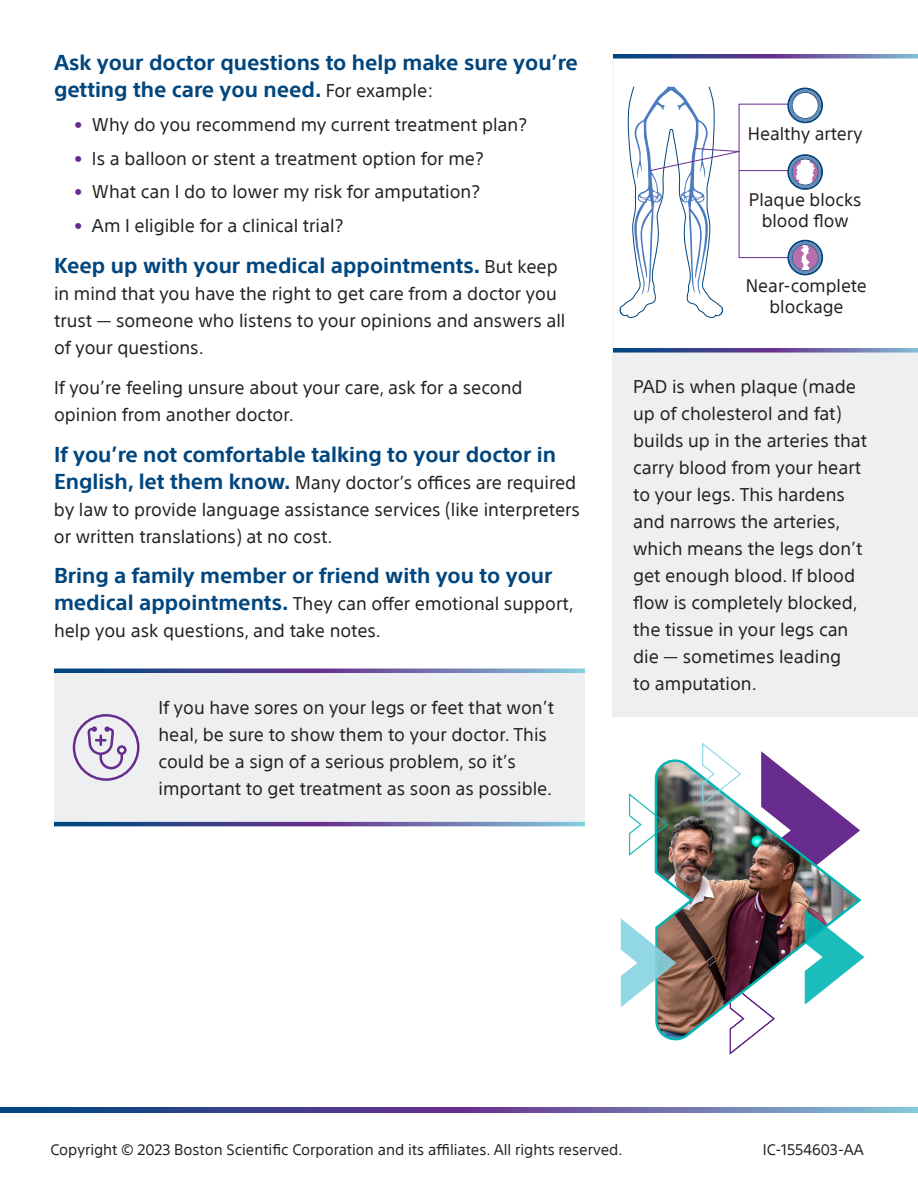
<style>
.page{position:relative;width:918px;height:1188px;background:#fff}
.page>*{position:absolute;margin:0;border:0;box-sizing:border-box;transform-origin:0 0}
.t1{font:700 21px/27px "SST";color:#00467e}
.body{font:18px/27px "SST";color:#231f20}
.body_-_bold_blue_first_sentence{font:18px/27px "SST";color:#231f20}
.body_-_bold_blue_first_sentence_before_b{font:18px "SST";color:#231f20}
.t2{font:17.7px/21.1px "SST";color:#231f20;text-align:center}
.t3{font:15px "SST";color:#231f20}
.s1{color:#672c8e}
</style>
<div class="page">
<svg style="left:0;top:1107px;width:918px;height:6px;background:#545c9d"></svg>
<hr style="left:613px;top:54px;width:1px;height:296px;background:#edeff1">
<div style="left:613px;top:353px;width:305px;height:364px;background:#edeff1"></div>
<hr style="left:739px;top:170px;width:53px;height:1px;background:#672c8e">
<svg style="left:787px;top:88px;width:36px;height:35px"></svg>
<svg style="left:787px;top:154px;width:36px;height:36px"></svg>
<svg style="left:787px;top:240px;width:36px;height:35px"></svg>
<svg style="left:619px;top:86px;width:121px;height:232px"></svg>
<svg style="left:613px;top:54px;width:305px;height:4px"></svg>
<svg style="left:613px;top:348px;width:305px;height:5px;background:#6067a3"></svg>
<div style="left:54px;top:673px;width:531px;height:149px;background:#edeff1"></div>
<svg style="left:54px;top:669px;width:531px;height:4px;background:#535d9d"></svg>
<svg style="left:54px;top:822px;width:531px;height:4px;background:#535d9d"></svg>
<div style="left:73px;top:714px;width:67px;height:67px;border:2px solid #672c8e;border-radius:50%"></div>
<svg style="left:87px;top:726px;width:40px;height:43px"></svg>
<img style="left:654px;top:759px;width:47px;height:282px">
<img style="left:701px;top:742px;width:163px;height:313px">
<svg style="left:628px;top:792px;width:41px;height:65px"></svg>
<svg style="left:621px;top:918px;width:55px;height:89px"></svg>
<h3 class="t1" style="left:54px;top:49px;width:525px">Ask your doctor questions to help make sure you’re getting the care you need.</h3>
<p class="body_-_bold_blue_first_sentence_before_b" style="left:326px;top:80px;width:109px">For example:</p>
<p class="body" style="left:74px;top:111px;width:454px"><span class="s1">•</span> Why do you recommend my current treatment plan?</p>
<p class="body" style="left:74px;top:145px;width:411px"><span class="s1">•</span> Is a balloon or stent a treatment option for me?</p>
<p class="body" style="left:74px;top:178px;width:407px"><span class="s1">•</span> What can I do to lower my risk for amputation?</p>
<p class="body" style="left:74px;top:212px;width:270px"><span class="s1">•</span> Am I eligible for a clinical trial?</p>
<h3 class="t1" style="left:54px;top:252px;width:428px">Keep up with your medical appointments.</h3>
<p class="body_-_bold_blue_first_sentence" style="left:54px;top:253px;width:513px;text-indent:431px">But keep in mind that you have the right to get care from a doctor you trust — someone who listens to your opinions and answers all of your questions.</p>
<p class="body" style="left:54px;top:374px;width:470px">If you’re feeling unsure about your care, ask for a second opinion from another doctor.</p>
<h3 class="t1" style="left:54px;top:441px;width:504px">If you’re not comfortable talking to your doctor in<br>English, let them know.</h3>
<p class="body_-_bold_blue_first_sentence" style="left:54px;top:469px;width:528px;text-indent:241px">Many doctor’s offices are required by law to provide language assistance services (like interpreters or written translations) at no cost.</p>
<h3 class="t1" style="left:54px;top:562px;width:500px">Bring a family member or friend with you to your medical appointments.</h3>
<p class="body_-_bold_blue_first_sentence" style="left:54px;top:590px;width:521px;text-indent:239px">They can offer emotional support, help you ask questions, and take notes.</p>
<p class="body" style="left:159px;top:694px;width:397px">If you have sores on your legs or feet that won’t heal, be sure to show them to your doctor. This could be a sign of a serious problem, so it’s important to get treatment as soon as possible.</p>
<p class="t2" style="left:748px;top:123px;width:116px">Healthy artery</p>
<p class="t2" style="left:749px;top:189px;width:114px">Plaque blocks blood flow</p>
<p class="t2" style="left:746px;top:275px;width:123px">Near-complete blockage</p>
<p class="body" style="left:633px;top:373px;width:235px">PAD is when plaque (made up of cholesterol and fat) builds up in the arteries that carry blood from your heart to your legs. This hardens and narrows the arteries, which means the legs don’t get enough blood. If blood flow is completely blocked, the tissue in your legs can die — sometimes leading<br>to amputation.</p>
<p class="t3" style="left:50px;top:1140px;width:574px">Copyright © 2023 Boston Scientific Corporation and its affiliates. All rights reserved.</p>
<p class="t3" style="left:763px;top:1140px;width:103px">IC-1554603-AA</p>
</div>
